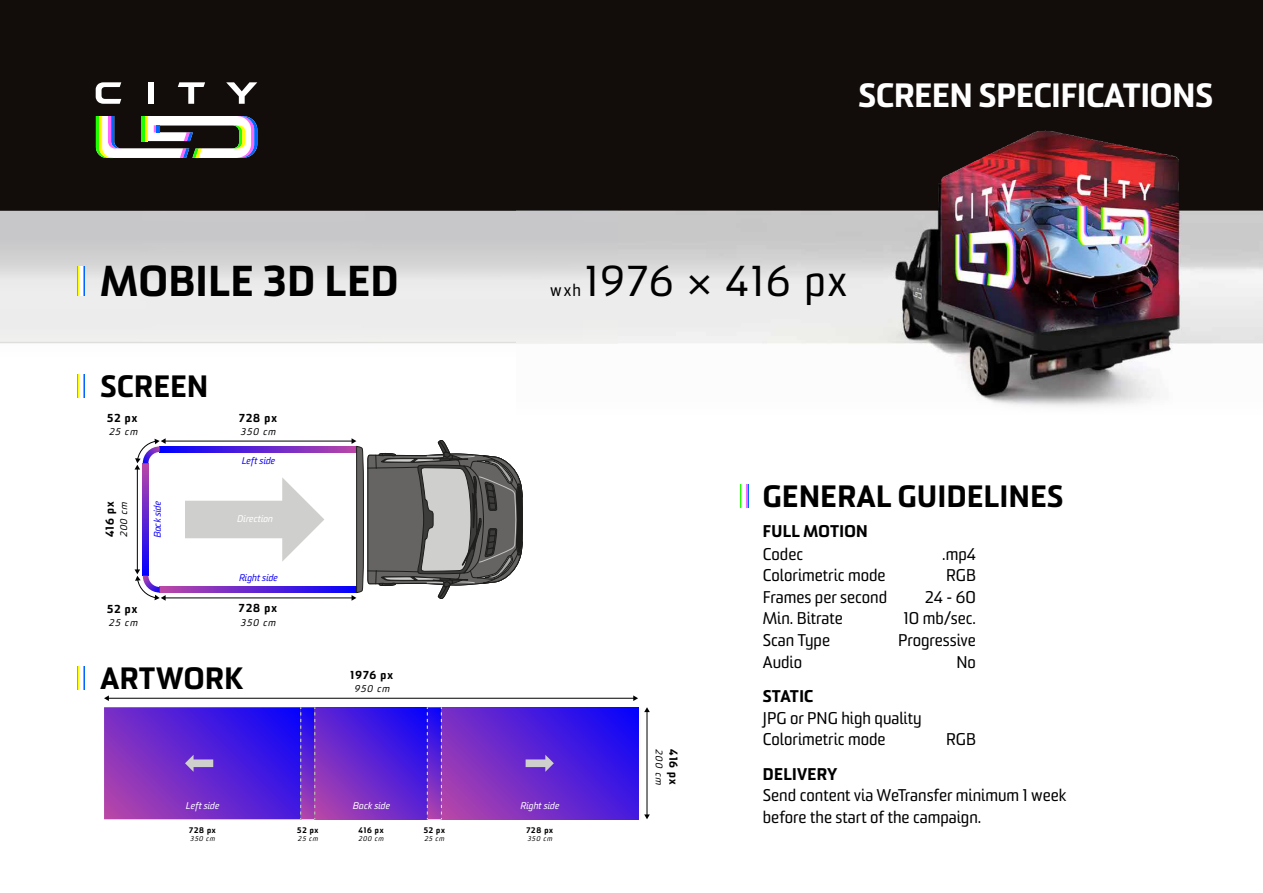
<style>
.page{position:relative;width:1263px;height:893px;background:#fff}
.page>*{position:absolute;margin:0;border:0;box-sizing:border-box;transform-origin:0 0}
.t1{font:900 42px "Sommet";letter-spacing:.02em;color:#000}
.t2{font:42px "Sommet";letter-spacing:.06em;color:#000}
.t3{font:900 32.7px "Sommet";color:#fff}
.t4{font:900 30px "Sommet";letter-spacing:.02em;color:#000}
.t5{font:16.5px/21.6px "Sommet";color:#000}
.t6{font:900 16.5px "Sommet";letter-spacing:.02em;color:#000}
.t7{font:italic 11.25px "Sommet Rounded";color:#fff}
.t8{font:900 11.25px "Sommet";letter-spacing:.1em;color:#010000}
.t9{font:italic 11.25px "Sommet Rounded";letter-spacing:.1em;color:#010000}
.t10{font:italic 11.25px "Sommet Rounded";color:#1407f6}
.t11{font:900 7.8px "Sommet";letter-spacing:.1em;color:#010000}
.t12{font:italic 7.8px "Sommet Rounded";letter-spacing:.1em;color:#010000}
</style>
<div class="page">
<div style="left:0;top:0;width:1263px;height:342px;background:#120d0a"></div>
<img style="left:617px;top:130px;width:646px;height:277px">
<svg style="left:96px;top:82px;width:25px;height:22px"></svg>
<div style="left:148px;top:82px;width:6px;height:22px;background:#fff"></div>
<svg style="left:178px;top:82px;width:27px;height:22px"></svg>
<svg style="left:226px;top:82px;width:31px;height:22px"></svg>
<svg style="left:96px;top:116px;width:161px;height:13px"></svg>
<img style="left:0;top:129px;width:617px;height:215px">
<svg style="left:316px;top:707px;width:111px;height:112px;background:#5e24d1"></svg>
<svg style="left:442px;top:707px;width:196px;height:112px;background:#5e24d1"></svg>
<hr style="left:108px;top:698px;width:526px;height:1px;background:#000">
<svg style="left:104px;top:695px;width:5px;height:6px"></svg>
<svg style="left:633px;top:695px;width:5px;height:6px"></svg>
<hr style="left:647px;top:711px;width:1px;height:104px;background:#000">
<svg style="left:644px;top:707px;width:6px;height:5px"></svg>
<svg style="left:644px;top:814px;width:6px;height:5px"></svg>
<svg style="left:427px;top:707px;width:15px;height:113px;background:#6932cf"></svg>
<svg style="left:185px;top:477px;width:139px;height:85px"></svg>
<svg style="left:143px;top:469px;width:5px;height:100px"></svg>
<svg style="left:166px;top:446px;width:186px;height:6px"></svg>
<svg style="left:166px;top:587px;width:186px;height:6px"></svg>
<hr style="left:137px;top:469px;width:1px;height:101px;background:#000">
<hr style="left:165px;top:598px;width:187px;height:1px;background:#000">
<svg style="left:135px;top:569px;width:31px;height:32px"></svg>
<hr style="left:165px;top:441px;width:187px;height:1px;background:#000">
<svg style="left:135px;top:438px;width:31px;height:31px"></svg>
<svg style="left:352px;top:438px;width:171px;height:163px"></svg>
<svg style="left:104px;top:707px;width:212px;height:113px;background:#6228d1"></svg>
<svg style="left:526px;top:755px;width:28px;height:17px"></svg>
<hr style="left:745px;top:485px;width:3px;height:23px;background:#06f">
<hr style="left:744px;top:485px;width:3px;height:23px;background:#f6f">
<hr style="left:740px;top:485px;width:4px;height:23px;background:#1fff00">
<hr style="left:741px;top:485px;width:4px;height:23px;background:#ff0">
<hr style="left:742px;top:485px;width:4px;height:23px;background:#fff">
<hr style="left:81px;top:374px;width:4px;height:23px;background:#06f">
<hr style="left:80px;top:374px;width:4px;height:23px;background:#f6f">
<hr style="left:77px;top:374px;width:4px;height:23px;background:#1fff00">
<hr style="left:78px;top:374px;width:4px;height:23px;background:#ff0">
<hr style="left:79px;top:374px;width:4px;height:23px;background:#fff">
<hr style="left:81px;top:667px;width:4px;height:23px;background:#06f">
<hr style="left:80px;top:667px;width:4px;height:23px;background:#f6f">
<hr style="left:77px;top:667px;width:4px;height:23px;background:#1fff00">
<hr style="left:78px;top:667px;width:4px;height:23px;background:#ff0">
<hr style="left:79px;top:667px;width:4px;height:23px;background:#fff">
<hr style="left:81px;top:266px;width:4px;height:30px;background:#06f">
<hr style="left:80px;top:266px;width:4px;height:30px;background:#f6f">
<hr style="left:77px;top:266px;width:4px;height:30px;background:#1fff00">
<hr style="left:78px;top:266px;width:4px;height:30px;background:#ff0">
<hr style="left:79px;top:266px;width:4px;height:30px;background:#fff">
<h1 class="t1" style="left:101px;top:255px;width:299px">MOBILE 3D LED</h1>
<h3 class="t4" style="left:101px;top:367px;width:109px">SCREEN</h3>
<p class="t8" style="left:107px;top:411px;width:32px">52 px</p>
<p class="t9" style="left:109px;top:426px;width:30px">25 cm</p>
<p class="t8" style="left:103px;top:537px;width:37px;rotate:-90deg">416 px</p>
<p class="t9" style="left:118px;top:537px;width:37px;rotate:-90deg">200 cm</p>
<p class="t10" style="left:152px;top:538px;width:39px;rotate:-90deg">Back side</p>
<p class="t8" style="left:107px;top:601px;width:32px">52 px</p>
<p class="t9" style="left:109px;top:617px;width:30px">25 cm</p>
<p class="t8" style="left:239px;top:411px;width:40px">728 px</p>
<p class="t9" style="left:240px;top:426px;width:37px">350 cm</p>
<p class="t10" style="left:241px;top:455px;width:35px">Left side</p>
<p class="t7" style="left:237px;top:513px;width:37px">Direction</p>
<p class="t10" style="left:239px;top:572px;width:40px">Right side</p>
<p class="t8" style="left:239px;top:601px;width:40px">728 px</p>
<p class="t9" style="left:240px;top:617px;width:37px">350 cm</p>
<h3 class="t4" style="left:101px;top:660px;width:144px">ARTWORK</h3>
<p class="t8" style="left:351px;top:667px;width:44px">1976 px</p>
<p class="t9" style="left:354px;top:683px;width:37px">950 cm</p>
<h2 class="t3" style="left:858px;top:75px;width:356px">SCREEN SPECIFICATIONS</h2>
<h1 class="t2" style="left:586px;top:255px;width:263px">1976 × 416 px</h1>
<p class="t5" style="left:550px;top:279px;width:32px">w xh</p>
<h3 class="t4" style="left:763px;top:478px;width:302px">GENERAL GUIDELINES</h3>
<p class="t6" style="left:763px;top:521px;width:106px">FULL MOTION</p>
<p class="t5" style="left:763px;top:543px;width:42px">Codec</p>
<p class="t5" style="left:942px;top:543px;width:35px">.mp4</p>
<p class="t5" style="left:763px;top:564px;width:124px">Colorimetric mode</p>
<p class="t5" style="left:946px;top:564px;width:31px">RGB</p>
<p class="t5" style="left:763px;top:586px;width:126px">Frames per second</p>
<p class="t5" style="left:925px;top:586px;width:52px">24 - 60</p>
<p class="t5" style="left:763px;top:608px;width:81px">Min. Bitrate</p>
<p class="t5" style="left:904px;top:608px;width:74px">10 mb/sec.</p>
<p class="t5" style="left:763px;top:629px;width:69px">Scan Type</p>
<p class="t5" style="left:898px;top:629px;width:79px">Progressive</p>
<p class="t5" style="left:763px;top:651px;width:41px">Audio</p>
<p class="t5" style="left:956px;top:651px;width:21px">No</p>
<p class="t6" style="left:763px;top:686px;width:52px">STATIC</p>
<p class="t5" style="left:763px;top:707px;width:160px">JPG or PNG high quality<br>Colorimetric mode</p>
<p class="t5" style="left:946px;top:728px;width:31px">RGB</p>
<p class="t7" style="left:186px;top:800px;width:35px">Left side</p>
<p class="t7" style="left:353px;top:800px;width:38px">Back side</p>
<p class="t7" style="left:520px;top:800px;width:40px">Right side</p>
<p class="t11" style="left:189px;top:825px;width:28px">728 px</p>
<p class="t12" style="left:190px;top:835px;width:26px">350 cm</p>
<p class="t11" style="left:297px;top:825px;width:23px">52 px</p>
<p class="t12" style="left:298px;top:835px;width:21px">25 cm</p>
<p class="t11" style="left:359px;top:825px;width:26px">416 px</p>
<p class="t12" style="left:359px;top:835px;width:26px">200 cm</p>
<p class="t11" style="left:424px;top:825px;width:23px">52 px</p>
<p class="t12" style="left:424px;top:835px;width:21px">25 cm</p>
<p class="t11" style="left:526px;top:825px;width:28px">728 px</p>
<p class="t12" style="left:527px;top:835px;width:26px">350 cm</p>
<p class="t9" style="left:665px;top:749px;width:37px;rotate:90deg">200 cm</p>
<p class="t8" style="left:680px;top:749px;width:37px;rotate:90deg">416 px</p>
<p class="t6" style="left:763px;top:763px;width:76px">DELIVERY</p>
<p class="t5" style="left:763px;top:784px;width:305px">Send content via WeTransfer minimum 1 week before the start of the campaign.</p>
</div>
